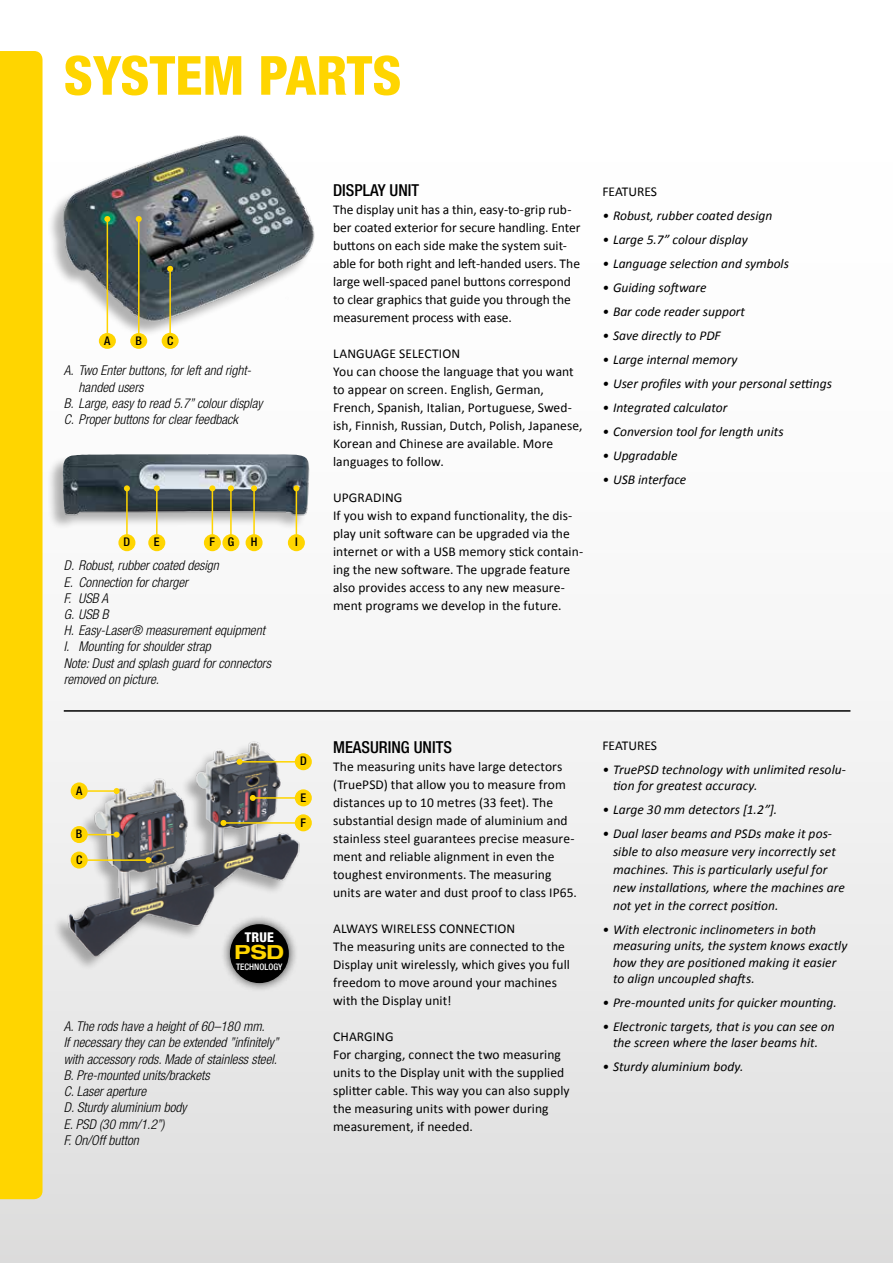
<style>
.page{position:relative;width:893px;height:1263px;background:#fff}
.page>*{position:absolute;margin:0;border:0;box-sizing:border-box;transform-origin:0 0}
.t1{font:800 condensed 54px "Helvetica Neue";color:#ffd500}
.t2{font:700 expanded 19.5px "Helvetica Neue";color:#ffd500}
.t3{font:500 condensed 16.5px "Helvetica Neue";color:#000}
.t4{font:13.5px/18px "Calibri";letter-spacing:.005em;color:#000}
.t5{font:italic 13.5px/16.2px "Calibri";color:#000}
.t6{font:italic 300 condensed 13.5px/16.2px "Helvetica Neue";color:#000}
.t7{font:800 condensed 13.5px "Helvetica Neue";color:#fff}
.t8{font:500 condensed 12px/25px "Helvetica Neue";color:#000}
.t9{font:500 condensed 9px "Helvetica Neue";color:#fff}
</style>
<div class="page">
<div style="left:0;top:0;width:893px;height:1263px;background:linear-gradient(to bottom,#fff,#e2e2e2)"></div>
<div style="left:0;top:51px;width:43px;height:1148px;background:#ffd500"></div>
<div style="left:53px;top:743px;width:245px;height:228px;background:#efefef"></div>
<img style="left:61px;top:726px;width:246px;height:246px">
<div style="left:47px;top:455px;width:261px;height:75px;background:#000;opacity:.3"></div>
<img style="left:63px;top:453px;width:247px;height:66px">
<hr style="left:126px;top:488px;width:2px;height:48px;background:#ffd500">
<svg style="left:124px;top:485px;width:6px;height:6px"></svg>
<div style="left:118px;top:534px;width:17px;height:17px;background:#ffd500;border-radius:50%"></div>
<hr style="left:296px;top:488px;width:1px;height:48px;background:#ffd500">
<svg style="left:293px;top:485px;width:6px;height:6px"></svg>
<div style="left:288px;top:534px;width:17px;height:17px;background:#ffd500;border-radius:50%"></div>
<hr style="left:212px;top:488px;width:1px;height:48px;background:#ffd500">
<svg style="left:209px;top:485px;width:6px;height:6px"></svg>
<div style="left:204px;top:534px;width:17px;height:17px;background:#ffd500;border-radius:50%"></div>
<hr style="left:230px;top:488px;width:2px;height:48px;background:#ffd500">
<svg style="left:228px;top:485px;width:6px;height:6px"></svg>
<div style="left:222px;top:534px;width:17px;height:17px;background:#ffd500;border-radius:50%"></div>
<hr style="left:253px;top:488px;width:2px;height:48px;background:#ffd500">
<svg style="left:251px;top:485px;width:6px;height:6px"></svg>
<div style="left:246px;top:534px;width:17px;height:17px;background:#ffd500;border-radius:50%"></div>
<hr style="left:156px;top:488px;width:2px;height:48px;background:#ffd500">
<svg style="left:154px;top:485px;width:6px;height:6px"></svg>
<div style="left:148px;top:534px;width:17px;height:17px;background:#ffd500;border-radius:50%"></div>
<hr style="left:87px;top:859px;width:61px;height:2px;background:#ffd500">
<svg style="left:145px;top:857px;width:6px;height:6px"></svg>
<hr style="left:87px;top:790px;width:30px;height:2px;background:#ffd500">
<svg style="left:114px;top:788px;width:6px;height:6px"></svg>
<hr style="left:87px;top:834px;width:30px;height:1px;background:#ffd500">
<svg style="left:114px;top:832px;width:6px;height:6px"></svg>
<hr style="left:240px;top:761px;width:56px;height:1px;background:#ffd500">
<svg style="left:237px;top:759px;width:6px;height:6px"></svg>
<hr style="left:253px;top:797px;width:43px;height:2px;background:#ffd500">
<svg style="left:250px;top:795px;width:6px;height:6px"></svg>
<hr style="left:223px;top:822px;width:73px;height:2px;background:#ffd500">
<svg style="left:220px;top:820px;width:6px;height:6px"></svg>
<div style="left:71px;top:851px;width:17px;height:17px;background:#ffd500;border-radius:50%"></div>
<div style="left:71px;top:782px;width:17px;height:17px;background:#ffd500;border-radius:50%"></div>
<div style="left:71px;top:826px;width:17px;height:17px;background:#ffd500;border-radius:50%"></div>
<div style="left:295px;top:753px;width:17px;height:17px;background:#ffd500;border-radius:50%"></div>
<div style="left:295px;top:789px;width:17px;height:17px;background:#ffd500;border-radius:50%"></div>
<div style="left:295px;top:814px;width:17px;height:17px;background:#ffd500;border-radius:50%"></div>
<hr style="left:64px;top:710px;width:786px;height:2px;background:#000">
<div style="left:47px;top:136px;width:265px;height:201px;background:#000;opacity:.3"></div>
<img style="left:61px;top:134px;width:255px;height:189px">
<hr style="left:107px;top:219px;width:1px;height:114px;background:#ffd500">
<svg style="left:104px;top:216px;width:6px;height:6px"></svg>
<div style="left:99px;top:333px;width:17px;height:16px;background:#ffd500;border-radius:50%"></div>
<hr style="left:138px;top:219px;width:1px;height:114px;background:#ffd500">
<svg style="left:136px;top:216px;width:6px;height:6px"></svg>
<div style="left:130px;top:333px;width:17px;height:16px;background:#ffd500;border-radius:50%"></div>
<hr style="left:169px;top:269px;width:2px;height:64px;background:#ffd500">
<svg style="left:167px;top:266px;width:6px;height:6px"></svg>
<div style="left:162px;top:333px;width:17px;height:16px;background:#ffd500;border-radius:50%"></div>
<div style="left:221px;top:915px;width:77px;height:78px;background:#000;opacity:.75"></div>
<div style="left:231px;top:925px;width:57px;height:57px;background:#000;border-radius:50%"></div>
<div style="left:230px;top:924px;width:59px;height:59px;border:2px solid #000;border-radius:50%"></div>
<h1 class="t1" style="left:64px;top:42px;width:339px">SYSTEM PARTS</h1>
<p class="t8" style="left:104px;top:328px;width:8px">A</p>
<p class="t8" style="left:136px;top:328px;width:8px">B</p>
<p class="t8" style="left:167px;top:328px;width:8px">C</p>
<p class="t6" style="left:64px;top:362px;width:189px">A. Two Enter buttons, for left and right-</p>
<p class="t6" style="left:79px;top:379px;width:66px">handed users</p>
<p class="t6" style="left:64px;top:395px;width:200px">B. Large, easy to read 5.7” colour display</p>
<p class="t6" style="left:64px;top:411px;width:176px">C. Proper buttons for clear feedback</p>
<p class="t8" style="left:124px;top:529px;width:8px">D</p>
<p class="t8" style="left:154px;top:529px;width:7px">E</p>
<p class="t8" style="left:210px;top:529px;width:26px">F G</p>
<p class="t8" style="left:251px;top:529px;width:8px">H</p>
<p class="t8" style="left:295px;top:529px;width:4px">I</p>
<p class="t6" style="left:64px;top:557px;width:209px">D. Robust, rubber coated design<br>E. Connection for charger<br>F. USB A<br>G. USB B<br>H. Easy-Laser® measurement equipment<br>I. Mounting for shoulder strap<br>Note: Dust and splash guard for connectors removed on picture.</p>
<p class="t8" style="left:76px;top:778px;width:8px">A</p>
<p class="t8" style="left:76px;top:821px;width:8px">B</p>
<p class="t8" style="left:76px;top:847px;width:8px">C</p>
<p class="t8" style="left:300px;top:748px;width:8px">D</p>
<p class="t8" style="left:300px;top:785px;width:7px">E<br>F</p>
<p class="t7" style="left:245px;top:929px;width:30px">TRUE</p>
<h2 class="t2" style="left:234px;top:939px;width:51px">PSD</h2>
<p class="t9" style="left:236px;top:961px;width:48px">TECHNOLOGY</p>
<p class="t6" style="left:64px;top:1018px;width:216px">A. The rods have a height of 60–180 mm.<br>If necessary they can be extended ”infinitely” with accessory rods. Made of stainless steel.<br>B. Pre-mounted units/brackets<br>C. Laser aperture<br>D. Sturdy aluminium body<br>E. PSD (30 mm/1.2”)<br>F. On/Off button</p>
<p class="t3" style="left:333px;top:180px;width:88px">DISPLAY UNIT</p>
<p class="t4" style="left:333px;top:200px;width:249px">The display unit has a thin, easy-to-grip rub&shy;ber coated exterior for secure handling. Enter buttons on each side make the system suit&shy;able for both right and left-handed users. The large well-spaced panel buttons correspond to clear graphics that guide you through the measurement process with ease.</p>
<p class="t4" style="left:333px;top:344px;width:251px">LANGUAGE SELECTION<br>You can choose the language that you want to appear on screen. English, German, French, Spanish, Italian, Portuguese, Swed&shy;ish, Finnish, Russian, Dutch, Polish, Japanese, Korean and Chinese are available. More languages to follow.</p>
<p class="t4" style="left:333px;top:488px;width:252px">UPGRADING<br>If you wish to expand functionality, the dis&shy;play unit software can be upgraded via the internet or with a USB memory stick contain&shy;ing the new software. The upgrade feature also provides access to any new measure&shy;ment programs we develop in the future.</p>
<p class="t4" style="left:602px;top:182px;width:56px">FEATURES</p>
<p class="t5" style="left:602px;top:207px;width:171px">• Robust, rubber coated design</p>
<p class="t5" style="left:602px;top:231px;width:147px">• Large 5.7” colour display</p>
<p class="t5" style="left:602px;top:255px;width:188px">• Language selection and symbols</p>
<p class="t5" style="left:602px;top:279px;width:106px">• Guiding software</p>
<p class="t5" style="left:602px;top:303px;width:144px">• Bar code reader support</p>
<p class="t5" style="left:602px;top:327px;width:120px">• Save directly to PDF</p>
<p class="t5" style="left:602px;top:351px;width:137px">• Large internal memory</p>
<p class="t5" style="left:602px;top:375px;width:231px">• User profiles with your personal settings</p>
<p class="t5" style="left:602px;top:399px;width:127px">• Integrated calculator</p>
<p class="t5" style="left:602px;top:423px;width:183px">• Conversion tool for length units</p>
<p class="t5" style="left:602px;top:447px;width:77px">• Upgradable</p>
<p class="t5" style="left:602px;top:471px;width:86px">• USB interface</p>
<p class="t3" style="left:333px;top:737px;width:120px">MEASURING UNITS</p>
<p class="t4" style="left:333px;top:757px;width:245px">The measuring units have large detectors (TruePSD) that allow you to measure from distances up to 10 metres (33 feet). The substantial design made of aluminium and stainless steel guarantees precise measure&shy;ment and reliable alignment in even the toughest environments. The measuring units are water and dust proof to class IP65.</p>
<p class="t4" style="left:333px;top:919px;width:238px">ALWAYS WIRELESS CONNECTION<br>The measuring units are connected to the Display unit wirelessly, which gives you full freedom to move around your machines with the Display unit!</p>
<p class="t4" style="left:333px;top:1027px;width:238px">CHARGING<br>For charging, connect the two measuring units to the Display unit with the supplied splitter cable. This way you can also supply the measuring units with power during measurement, if needed.</p>
<p class="t4" style="left:602px;top:736px;width:56px">FEATURES</p>
<p class="t5" style="left:613px;top:761px;width:235px;text-indent:-11px">• TruePSD technology with unlimited resolu&shy;tion for greatest accuracy.</p>
<p class="t5" style="left:602px;top:801px;width:176px">• Large 30 mm detectors [1.2”].</p>
<p class="t5" style="left:613px;top:824px;width:233px;line-height:18px;text-indent:-11px">• Dual laser beams and PSDs make it pos&shy;sible to also measure very incorrectly set machines. This is particularly useful for new installations, where the machines are not yet in the correct position.</p>
<p class="t5" style="left:613px;top:921px;width:236px;text-indent:-11px">• With electronic inclinometers in both measuring units, the system knows exactly how they are positioned making it easier to align uncoupled shafts.</p>
<p class="t5" style="left:602px;top:994px;width:236px">• Pre-mounted units for quicker mounting.</p>
<p class="t5" style="left:602px;top:1018px;width:234px;text-align:center">• Electronic targets, that is you can see on the screen where the laser beams hit.</p>
<p class="t5" style="left:602px;top:1058px;width:143px">• Sturdy aluminium body.</p>
</div>
